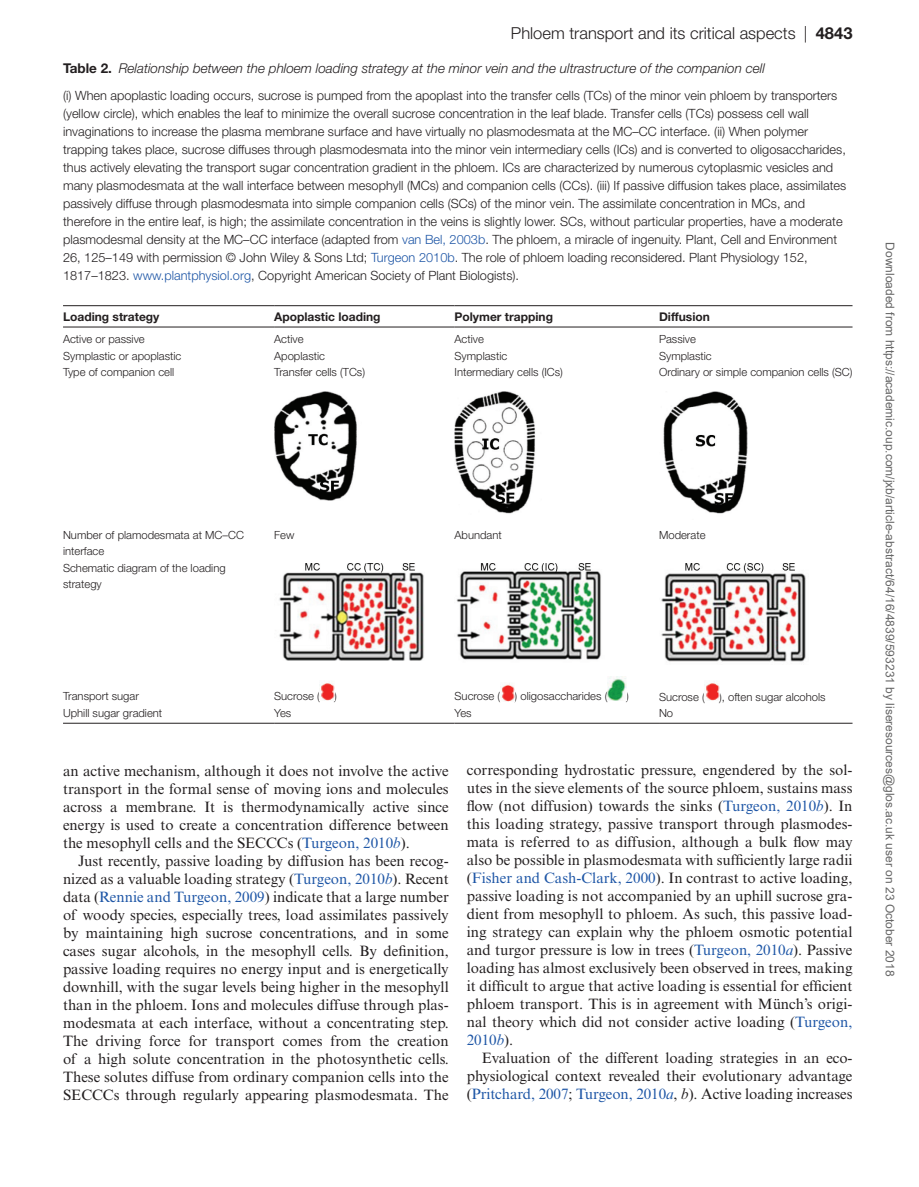
<style>
.page{position:relative;width:919px;height:1187px;background:#fff}
.page>*{position:absolute;margin:0;border:0;box-sizing:border-box;transform-origin:0 0}
.t1{font:300 16.5px "Helvetica Neue LT Std";color:#231f20}
.t2{font:15px/18px "Times New Roman MT Std";color:#231f20;text-align:justify}
.t3{font:italic 300 13.5px "Helvetica Neue LT Std";color:#231f20}
.t4{font:300 12.75px/18px "Helvetica Neue LT Std";color:#231f20}
.t5{font:12px "Arial";color:#666}
.t6{font:700 12px "Helvetica Neue LT Std";color:#231f20}
.t7{font:300 11.25px/16.5px "Helvetica Neue LT Std";color:#231f20}
.s1{font-weight:700}
.s2{font-weight:700;font-style:normal}
.s3{color:#1e56a6}
.s4{font-style:italic;color:#1e56a6}
.s5{font-style:italic}
</style>
<div class="page">
<hr style="left:63px;top:305px;width:211px;height:1px;background:#231f20">
<hr style="left:63px;top:326px;width:211px;height:1px;background:#231f20">
<hr style="left:274px;top:305px;width:180px;height:1px;background:#231f20">
<hr style="left:274px;top:326px;width:180px;height:1px;background:#231f20">
<hr style="left:454px;top:305px;width:205px;height:1px;background:#231f20">
<hr style="left:454px;top:326px;width:205px;height:1px;background:#231f20">
<hr style="left:659px;top:305px;width:193px;height:1px;background:#231f20">
<hr style="left:659px;top:326px;width:193px;height:1px;background:#231f20">
<hr style="left:63px;top:722px;width:211px;height:1px;background:#231f20">
<hr style="left:274px;top:722px;width:180px;height:1px;background:#231f20">
<hr style="left:454px;top:722px;width:205px;height:1px;background:#231f20">
<hr style="left:659px;top:722px;width:193px;height:1px;background:#231f20">
<img style="left:274px;top:391px;width:83px;height:109px">
<img style="left:454px;top:391px;width:82px;height:123px">
<img style="left:663px;top:391px;width:84px;height:123px">
<img style="left:279px;top:563px;width:145px;height:97px">
<img style="left:456px;top:563px;width:145px;height:97px">
<img style="left:661px;top:563px;width:145px;height:99px">
<img style="left:607px;top:676px;width:19px;height:24px">
<img style="left:500px;top:683px;width:14px;height:18px">
<img style="left:321px;top:683px;width:13px;height:17px">
<img style="left:704px;top:683px;width:15px;height:17px">
<p class="t1" style="left:511px;top:23px;width:343px">Phloem transport and its critical aspects | <span class="s1">4843</span></p>
<p class="t3" style="left:63px;top:60px;width:703px"><span class="s2">Table 2.</span> Relationship between the phloem loading strategy at the minor vein and the ultrastructure of the companion cell</p>
<p class="t4" style="left:63px;top:86px;width:784px">(i) When apoplastic loading occurs, sucrose is pumped from the apoplast into the transfer cells (TCs) of the minor vein phloem by transporters (yellow circle), which enables the leaf to minimize the overall sucrose concentration in the leaf blade. Transfer cells (TCs) possess cell wall invaginations to increase the plasma membrane surface and have virtually no plasmodesmata at the MC–CC interface. (ii) When polymer trapping takes place, sucrose diffuses through plasmodesmata into the minor vein intermediary cells (ICs) and is converted to oligosaccharides, thus actively elevating the transport sugar concentration gradient in the phloem. ICs are characterized by numerous cytoplasmic vesicles and many plasmodesmata at the wall interface between mesophyll (MCs) and companion cells (CCs). (iii) If passive diffusion takes place, assimilates passively diffuse through plasmodesmata into simple companion cells (SCs) of the minor vein. The assimilate concentration in MCs, and therefore in the entire leaf, is high; the assimilate concentration in the veins is slightly lower. SCs, without particular properties, have a moderate plasmodesmal density at the MC–CC interface (adapted from <span class="s3">van Bel, 2003b</span>. The phloem, a miracle of ingenuity. Plant, Cell and Environment 26, 125–149 with permission © John Wiley &amp; Sons Ltd; <span class="s3">Turgeon 2010b</span>. The role of phloem loading reconsidered. Plant Physiology 152, 1817–1823. <span class="s3">www.plantphysiol.org</span>, Copyright American Society of Plant Biologists).</p>
<p class="t6" style="left:63px;top:309px;width:98px">Loading strategy</p>
<p class="t6" style="left:274px;top:309px;width:108px">Apoplastic loading</p>
<p class="t6" style="left:454px;top:309px;width:100px">Polymer trapping</p>
<p class="t6" style="left:659px;top:309px;width:52px">Diffusion</p>
<p class="t7" style="left:63px;top:331px;width:83px">Active or passive</p>
<p class="t7" style="left:274px;top:331px;width:31px">Active</p>
<p class="t7" style="left:454px;top:331px;width:31px">Active</p>
<p class="t7" style="left:659px;top:331px;width:38px">Passive</p>
<p class="t7" style="left:63px;top:347px;width:120px">Symplastic or apoplastic</p>
<p class="t7" style="left:274px;top:347px;width:52px">Apoplastic</p>
<p class="t7" style="left:454px;top:347px;width:54px">Symplastic</p>
<p class="t7" style="left:659px;top:347px;width:54px">Symplastic</p>
<p class="t7" style="left:63px;top:364px;width:113px">Type of companion cell</p>
<p class="t7" style="left:274px;top:364px;width:92px">Transfer cells (TCs)</p>
<p class="t7" style="left:454px;top:364px;width:110px">Intermediary cells (ICs)</p>
<p class="t7" style="left:659px;top:364px;width:195px">Ordinary or simple companion cells (SC)</p>
<p class="t7" style="left:63px;top:526px;width:182px">Number of plamodesmata at MC–CC interface</p>
<p class="t7" style="left:274px;top:526px;width:22px">Few</p>
<p class="t7" style="left:454px;top:526px;width:49px">Abundant</p>
<p class="t7" style="left:659px;top:526px;width:48px">Moderate</p>
<p class="t7" style="left:63px;top:559px;width:164px">Schematic diagram of the loading strategy</p>
<p class="t7" style="left:63px;top:687px;width:77px">Transport sugar</p>
<p class="t7" style="left:274px;top:687px;width:47px">Sucrose (</p>
<p class="t7" style="left:334px;top:687px;width:4px">)</p>
<p class="t7" style="left:454px;top:688px;width:47px">Sucrose (</p>
<p class="t7" style="left:514px;top:688px;width:94px">) oligosaccharides (</p>
<p class="t7" style="left:626px;top:688px;width:4px">)</p>
<p class="t7" style="left:659px;top:688px;width:47px">Sucrose (</p>
<p class="t7" style="left:719px;top:688px;width:108px">), often sugar alcohols</p>
<p class="t7" style="left:63px;top:704px;width:101px">Uphill sugar gradient</p>
<p class="t7" style="left:274px;top:704px;width:19px">Yes</p>
<p class="t7" style="left:454px;top:704px;width:19px">Yes</p>
<p class="t7" style="left:659px;top:704px;width:16px">No</p>
<p class="t2" style="left:63px;top:762px;width:387px">an active mechanism, although it does not involve the active transport in the formal sense of moving ions and molecules across a membrane. It is thermodynamically active since energy is used to create a concentration difference between the mesophyll cells and the SECCCs (<span class="s3">Turgeon, 2010</span><span class="s4">b</span>).</p>
<p class="t2" style="left:63px;top:852px;width:387px;text-indent:15px">Just recently, passive loading by diffusion has been recog&shy;nized as a valuable loading strategy (<span class="s3">Turgeon, 2010</span><span class="s4">b</span>). Recent data (<span class="s3">Rennie and Turgeon, 2009</span>) indicate that a large number of woody species, especially trees, load assimilates passively by maintaining high sucrose concentrations, and in some cases sugar alcohols, in the mesophyll cells. By definition, passive loading requires no energy input and is energetically downhill, with the sugar levels being higher in the mesophyll than in the phloem. Ions and molecules diffuse through plas&shy;modesmata at each interface, without a concentrating step.<br>The driving force for transport comes from the creation of a high solute concentration in the photosynthetic cells.<br>These solutes diffuse from ordinary companion cells into the SECCCs through regularly appearing plasmodesmata. The</p>
<p class="t2" style="left:466px;top:760px;width:387px">corresponding hydrostatic pressure, engendered by the sol&shy;utes in the sieve elements of the source phloem, sustains mass flow (not diffusion) towards the sinks (<span class="s3">Turgeon, 2010</span><span class="s4">b</span>). In this loading strategy, passive transport through plasmodes&shy;mata is referred to as diffusion, although a bulk flow may also be possible in plasmodesmata with sufficiently large radii (<span class="s3">Fisher and Cash-Clark, 2000</span>). In contrast to active loading, passive loading is not accompanied by an uphill sucrose gra&shy;dient from mesophyll to phloem. As such, this passive load&shy;ing strategy can explain why the phloem osmotic potential and turgor pressure is low in trees (<span class="s3">Turgeon, 2010</span><span class="s4">a</span>). Passive loading has almost exclusively been observed in trees, making it difficult to argue that active loading is essential for efficient phloem transport. This is in agreement with Münch’s origi&shy;nal theory which did not consider active loading (<span class="s3">Turgeon, 2010</span><span class="s4">b</span>).</p>
<p class="t2" style="left:466px;top:1048px;width:387px;text-indent:15px">Evaluation of the different loading strategies in an eco&shy;physiological context revealed their evolutionary advantage (<span class="s3">Pritchard, 2007</span>; <span class="s3">Turgeon, 2010</span><span class="s4">a</span>, <span class="s5">b</span>). Active loading increases</p>
<p class="t5" style="left:894px;top:242px;width:735px;rotate:90deg">Downloaded from https://academic.oup.com/jxb/article-abstract/64/16/4839/593231 by liseresources@glos.ac.uk user on 23 October 2018</p>
</div>
